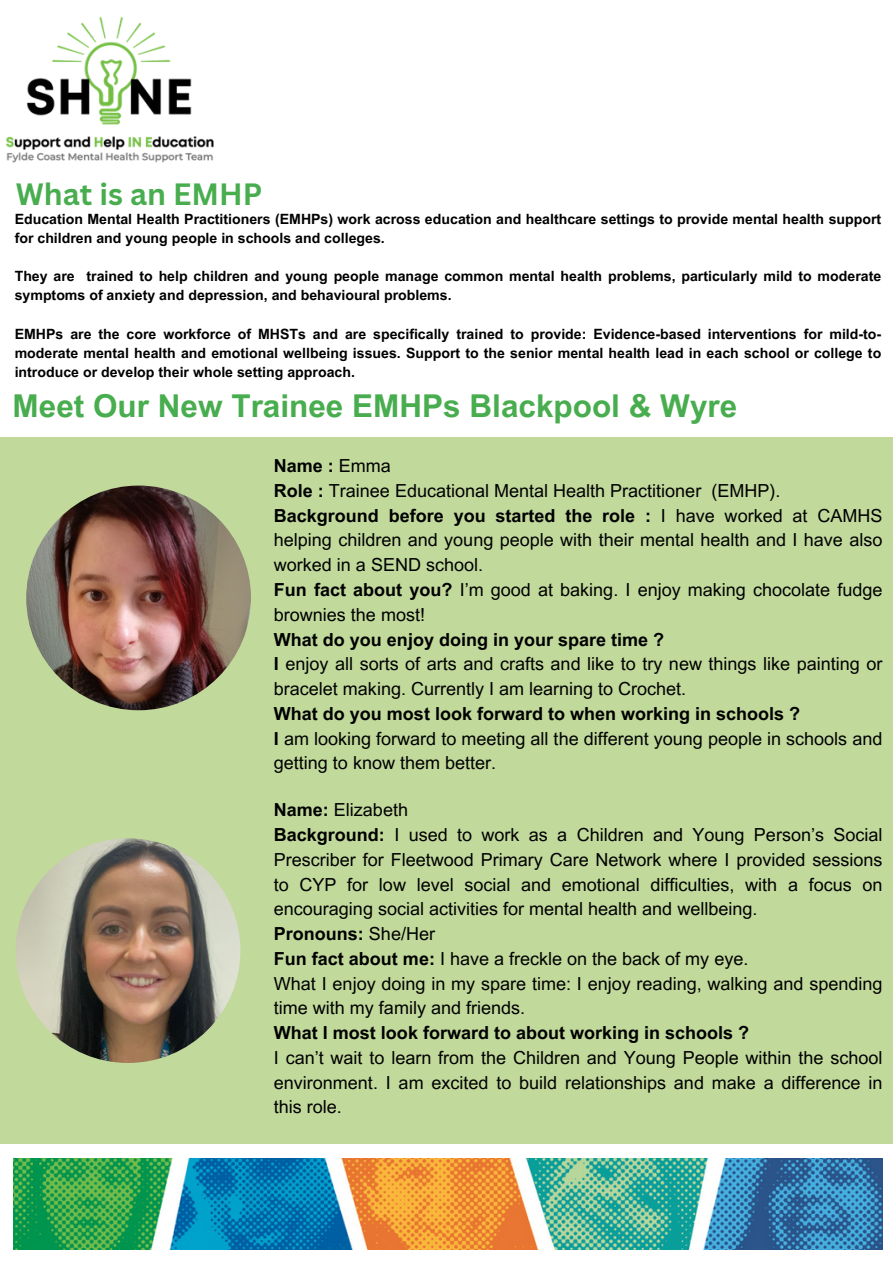
<style>
.page{position:relative;width:893px;height:1264px;background:#fff}
.page>*{position:absolute;margin:0;border:0;box-sizing:border-box;transform-origin:0 0}
.t1{font:700 31.5px "Arial MT Pro";color:#48ad4e}
.t2{font:700 30px "Canva Sans";color:#48ad4e}
.t3{font:18px/24.8px "Arial MT Pro";color:#000}
.t4{font:700 18px "Arial MT Pro";color:#000}
.t5{font:700 14.1px/19.2px "Arial MT Pro";color:#000}
.s1{font-weight:400}
.s2{font-weight:700}
</style>
<div class="page">
<img style="left:14px;top:1158px;width:868px;height:91px">
<img style="left:5px;top:16px;width:209px;height:147px">
<div style="left:0;top:437px;width:892px;height:707px;background:#c1d99b"></div>
<img style="left:16px;top:838px;width:224px;height:224px;border-radius:50%">
<img style="left:26px;top:485px;width:225px;height:225px;border-radius:50%">
<p class="t2" style="left:16px;top:173px;width:248px">What is an EMHP</p>
<p class="t5" style="left:15px;top:211px;width:868px">Education Mental Health Practitioners (EMHPs) work across education and healthcare settings to provide mental health support for children and young people in schools and colleges.</p>
<p class="t5" style="left:15px;top:268px;width:868px">They are trained to help children and young people manage common mental health problems, particularly mild to moderate symptoms of anxiety and depression, and behavioural problems.</p>
<p class="t5" style="left:15px;top:326px;width:868px;text-align:justify">EMHPs are the core workforce of MHSTs and are specifically trained to provide: Evidence-based interventions for mild-to&shy;moderate mental health and emotional wellbeing issues. Support to the senior mental health lead in each school or college to introduce or develop their whole setting approach.</p>
<p class="t1" style="left:13px;top:394px;width:726px">Meet Our New Trainee EMHPs Blackpool &amp; Wyre</p>
<p class="t4" style="left:274px;top:459px;width:119px">Name : <span class="s1">Emma</span></p>
<p class="t3" style="left:274px;top:480px;width:508px"><span class="s2">Role :</span> Trainee Educational Mental Health Practitioner (EMHP).</p>
<p class="t3" style="left:274px;top:505px;width:610px;text-align:justify"><span class="s2">Background before you started the role :</span> I have worked at CAMHS helping children and young people with their mental health and I have also worked in a SEND school.</p>
<p class="t3" style="left:274px;top:579px;width:610px"><span class="s2">Fun fact about you?</span> I’m good at baking. I enjoy making chocolate fudge brownies the most!</p>
<p class="t4" style="left:274px;top:632px;width:392px">What do you enjoy doing in your spare time ?</p>
<p class="t3" style="left:274px;top:654px;width:610px"><span class="s2">I</span> enjoy all sorts of arts and crafts and like to try new things like painting or bracelet making. Currently I am learning to Crochet.</p>
<p class="t4" style="left:274px;top:706px;width:528px">What do you most look forward to when working in schools ?</p>
<p class="t3" style="left:274px;top:728px;width:610px"><span class="s2">I</span> am looking forward to meeting all the different young people in schools and getting to know them better.</p>
<p class="t3" style="left:274px;top:799px;width:136px"><span class="s2">Name:</span> Elizabeth</p>
<p class="t3" style="left:274px;top:824px;width:610px;text-align:justify"><span class="s2">Background:</span> I used to work as a Children and Young Person’s Social Prescriber for Fleetwood Primary Care Network where I provided sessions to CYP for low level social and emotional difficulties, with a focus on encouraging social activities for mental health and wellbeing.</p>
<p class="t4" style="left:274px;top:927px;width:163px">Pronouns: <span class="s1">She/Her</span></p>
<p class="t3" style="left:274px;top:948px;width:476px"><span class="s2">Fun fact about me:</span> I have a freckle on the back of my eye.</p>
<p class="t3" style="left:274px;top:973px;width:610px">What I enjoy doing in my spare time: I enjoy reading, walking and spending time with my family and friends.</p>
<p class="t4" style="left:274px;top:1026px;width:477px">What I most look forward to about working in schools ?</p>
<p class="t3" style="left:274px;top:1047px;width:610px;text-align:justify">I can’t wait to learn from the Children and Young People within the school environment. I am excited to build relationships and make a difference in this role.</p>
</div>
